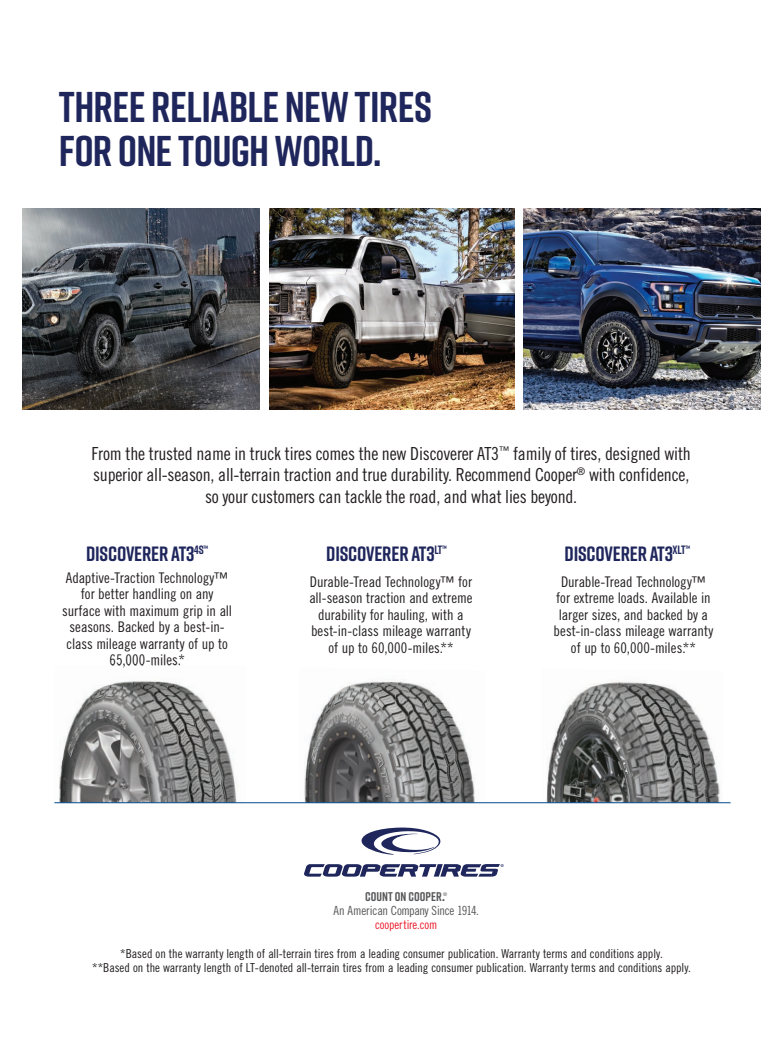
<style>
.page{position:relative;width:783px;height:1044px;background:#fff}
.page>*{position:absolute;margin:0;border:0;box-sizing:border-box;transform-origin:0 0}
.t1{font:700 43px/44.2px "Rift";letter-spacing:-.01em;color:#1f265c}
.t2{font:700 20.7px "Rift";letter-spacing:-.01em;color:#1f265c}
.t3{font:18px/21.6px "Trade Gothic LT Std Cn 18";letter-spacing:-.01em;color:#231f20;text-align:center}
.t4{font:14.7px/16.5px "Trade Gothic LT Std Cn 18";letter-spacing:-.005em;color:#231f20;text-align:center}
.t5{font:12.6px "Trade Gothic LT Std Cn 18";letter-spacing:-.025em;color:#57585a}
.t6{font:700 12.6px "Rift";color:#57585a}
.t7{font:12.4px/14.2px "Trade Gothic LT Std Cn 18";color:#231f20;text-align:center}
.t8{font:12.3px "Trade Gothic LT Std Cn 18";letter-spacing:-.005em;color:#ec1b2b}
.t9{font:5px "Trade Gothic LT Std Cn 18";color:#57585a}
.s1{font-family:"Trade Gothic"}
</style>
<div class="page">
<svg style="left:361px;top:827px;width:80px;height:28px"></svg>
<svg style="left:304px;top:864px;width:200px;height:13px"></svg>
<img style="left:546px;top:682px;width:174px;height:120px">
<img style="left:304px;top:681px;width:171px;height:121px">
<img style="left:59px;top:681px;width:178px;height:121px">
<img style="left:524px;top:208px;width:236px;height:201px">
<img style="left:269px;top:208px;width:246px;height:201px">
<img style="left:22px;top:208px;width:238px;height:201px">
<hr style="left:54px;top:802px;width:677px;height:1px;background:#004a8d">
<h1 class="t1" style="left:59px;top:84px;width:375px">THREE RELIABLE NEW TIRES<br>FOR ONE TOUGH WORLD.</h1>
<p class="t3" style="left:91px;top:442px;width:601px">From the trusted name in truck tires comes the new Discoverer AT3<sup>™</sup> family of tires, designed with superior all-season, all-terrain traction and true durability. Recommend Cooper<sup>®</sup> with confidence, so your customers can tackle the road, and what lies beyond.</p>
<h2 class="t2" style="left:86px;top:539px;width:124px">DISCOVERER AT3<sup>4S™</sup></h2>
<h2 class="t2" style="left:326px;top:539px;width:122px">DISCOVERER AT3<sup>LT™</sup></h2>
<h2 class="t2" style="left:565px;top:539px;width:127px">DISCOVERER AT3<sup>XLT™</sup></h2>
<p class="t4" style="left:62px;top:569px;width:171px">Adaptive-Traction Technology™ for better handling on any surface with maximum grip in all seasons. Backed by a best-in&shy;class mileage warranty of up to<br>65,000-miles.*</p>
<p class="t4" style="left:309px;top:573px;width:165px">Durable-Tread Technology™ for all-season traction and extreme durability for hauling, with a best-in-class mileage warranty of up to 60,000-miles.**</p>
<p class="t4" style="left:554px;top:573px;width:161px">Durable-Tread Technology™ for extreme loads. Available in larger sizes, and backed by a best-in-class mileage warranty of up to 60,000-miles.**</p>
<p class="t6" style="left:365px;top:888px;width:82px">COUNT ON COOPER<span class="s1">.</span></p>
<p class="t9" style="left:443px;top:892px;width:6px">®</p>
<p class="t5" style="left:333px;top:903px;width:147px">An American Company Since 1914.</p>
<p class="t8" style="left:375px;top:918px;width:64px">coopertire.com</p>
<p class="t7" style="left:92px;top:946px;width:600px">*Based on the warranty length of all-terrain tires from a leading consumer publication. Warranty terms and conditions apply.<br>**Based on the warranty length of LT-denoted all-terrain tires from a leading consumer publication. Warranty terms and conditions apply.</p>
</div>
